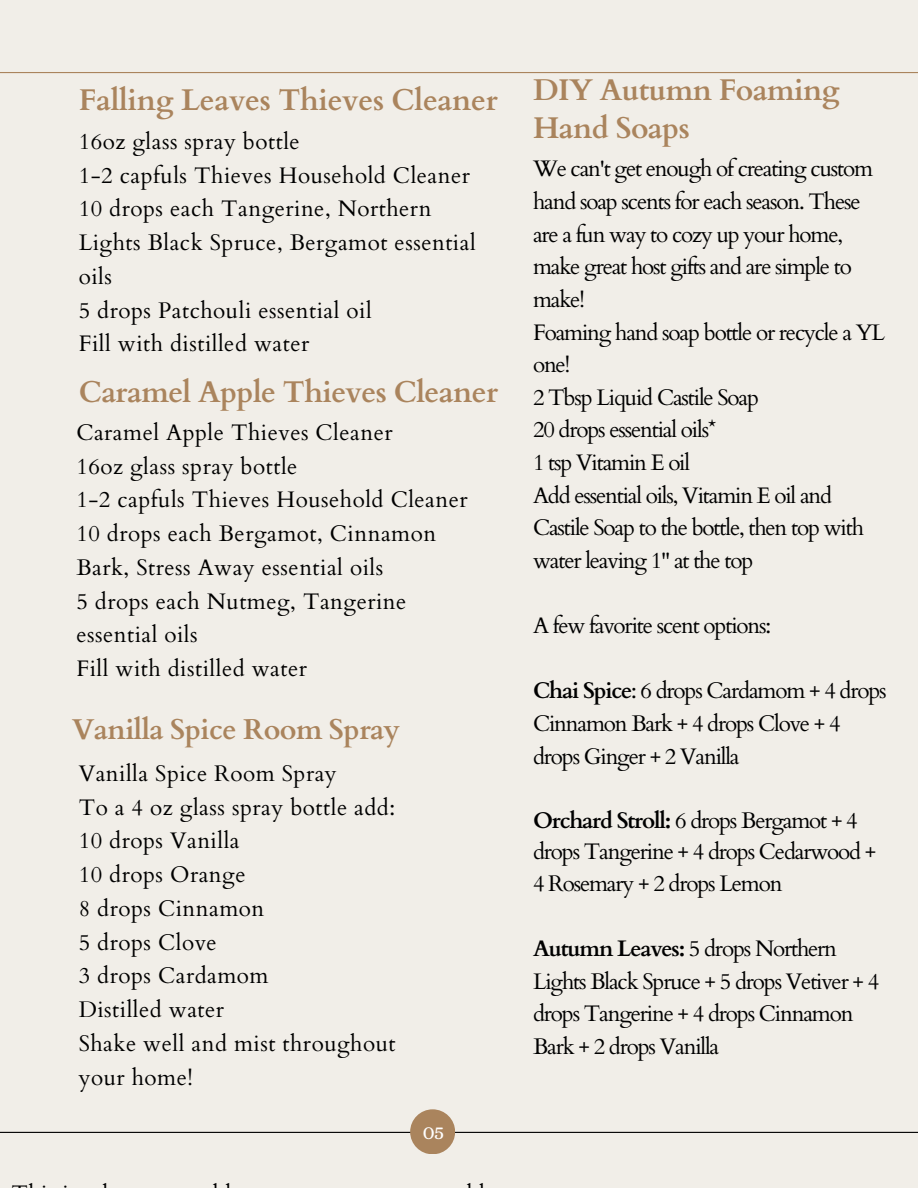
<style>
.page{position:relative;width:918px;height:1188px;background:#f1eee8}
.page>*{position:absolute;margin:0;border:0;box-sizing:border-box;transform-origin:0 0}
.t1{font:700 30px/38.2px "Cardo";letter-spacing:-.02em;color:#aa845d}
.t2{font:700 28.65px "Cardo";letter-spacing:-.02em;color:#aa845d}
.t3{font:22.5px/32.7px "Cardo";letter-spacing:-.05em;color:#000}
.t4{font:22.5px/33.8px "Cardo";letter-spacing:.02em;color:#000}
.t5{font:21.45px "Alice";color:#fff}
.s1{font-weight:700}
</style>
<div class="page">
<hr style="left:0;top:72px;width:918px;height:1px;background:#aa845d">
<hr style="left:0;top:1132px;width:918px;height:1px;background:#000">
<div style="left:410px;top:1109px;width:45px;height:45px;background:#aa845d;border-radius:50%"></div>
<p class="t1" style="left:79px;top:82px;width:421px">Falling Leaves Thieves Cleaner</p>
<p class="t4" style="left:79px;top:125px;width:223px">16oz glass spray bottle</p>
<p class="t4" style="left:79px;top:159px;width:393px">1-2 capfuls Thieves Household Cleaner</p>
<p class="t4" style="left:79px;top:192px;width:399px">10 drops each Tangerine, Northern<br>Lights Black Spruce, Bergamot essential oils</p>
<p class="t4" style="left:79px;top:294px;width:295px">5 drops Patchouli essential oil</p>
<p class="t4" style="left:79px;top:327px;width:232px">Fill with distilled water</p>
<p class="t1" style="left:79px;top:373px;width:421px">Caramel Apple Thieves Cleaner</p>
<p class="t4" style="left:76px;top:416px;width:318px">Caramel Apple Thieves Cleaner</p>
<p class="t4" style="left:76px;top:450px;width:223px">16oz glass spray bottle</p>
<p class="t4" style="left:76px;top:483px;width:393px">1-2 capfuls Thieves Household Cleaner</p>
<p class="t4" style="left:76px;top:517px;width:361px">10 drops each Bergamot, Cinnamon<br>Bark, Stress Away essential oils</p>
<p class="t4" style="left:76px;top:585px;width:332px">5 drops each Nutmeg, Tangerine essential oils</p>
<p class="t4" style="left:76px;top:652px;width:232px">Fill with distilled water</p>
<p class="t2" style="left:72px;top:710px;width:330px">Vanilla Spice Room Spray</p>
<p class="t4" style="left:79px;top:757px;width:260px">Vanilla Spice Room Spray</p>
<p class="t4" style="left:79px;top:791px;width:318px">To a 4 oz glass spray bottle add:</p>
<p class="t4" style="left:79px;top:824px;width:162px">10 drops Vanilla</p>
<p class="t4" style="left:79px;top:858px;width:168px">10 drops Orange</p>
<p class="t4" style="left:79px;top:892px;width:187px">8 drops Cinnamon</p>
<p class="t4" style="left:79px;top:926px;width:140px">5 drops Clove</p>
<p class="t4" style="left:79px;top:959px;width:191px">3 drops Cardamom</p>
<p class="t4" style="left:79px;top:993px;width:147px">Distilled water</p>
<p class="t4" style="left:79px;top:1027px;width:319px">Shake well and mist throughout your home!</p>
<p class="t5" style="left:423px;top:1119px;width:24px">05</p>
<p class="t1" style="left:533px;top:71px;width:308px">DIY Autumn Foaming<br>Hand Soaps</p>
<p class="t3" style="left:533px;top:153px;width:342px">We can't get enough of creating custom hand soap scents for each season. These are a fun way to cozy up your home, make great host gifts and are simple to make!</p>
<p class="t3" style="left:533px;top:316px;width:353px">Foaming hand soap bottle or recycle a YL one!</p>
<p class="t3" style="left:533px;top:381px;width:228px">2 Tbsp Liquid Castile Soap</p>
<p class="t3" style="left:533px;top:414px;width:185px">20 drops essential oils*</p>
<p class="t3" style="left:533px;top:447px;width:159px">1 tsp Vitamin E oil</p>
<p class="t3" style="left:533px;top:479px;width:333px">Add essential oils, Vitamin E oil and<br>Castile Soap to the bottle, then top with water leaving 1" at the top</p>
<p class="t3" style="left:533px;top:610px;width:240px">A few favorite scent options:</p>
<p class="t3" style="left:533px;top:675px;width:355px"><span class="s1">Chai Spice</span>: 6 drops Cardamom + 4 drops<br>Cinnamon Bark + 4 drops Clove + 4 drops Ginger + 2 Vanilla</p>
<p class="t3" style="left:533px;top:805px;width:345px;line-height:31.5px"><span class="s1">Orchard Stroll:</span> 6 drops Bergamot + 4 drops Tangerine + 4 drops Cedarwood +<br>4 Rosemary + 2 drops Lemon</p>
<p class="t3" style="left:533px;top:933px;width:348px"><span class="s1">Autumn Leaves:</span> 5 drops Northern<br>Lights Black Spruce + 5 drops Vetiver + 4 drops Tangerine + 4 drops Cinnamon<br>Bark + 2 drops Vanilla</p>
</div>
